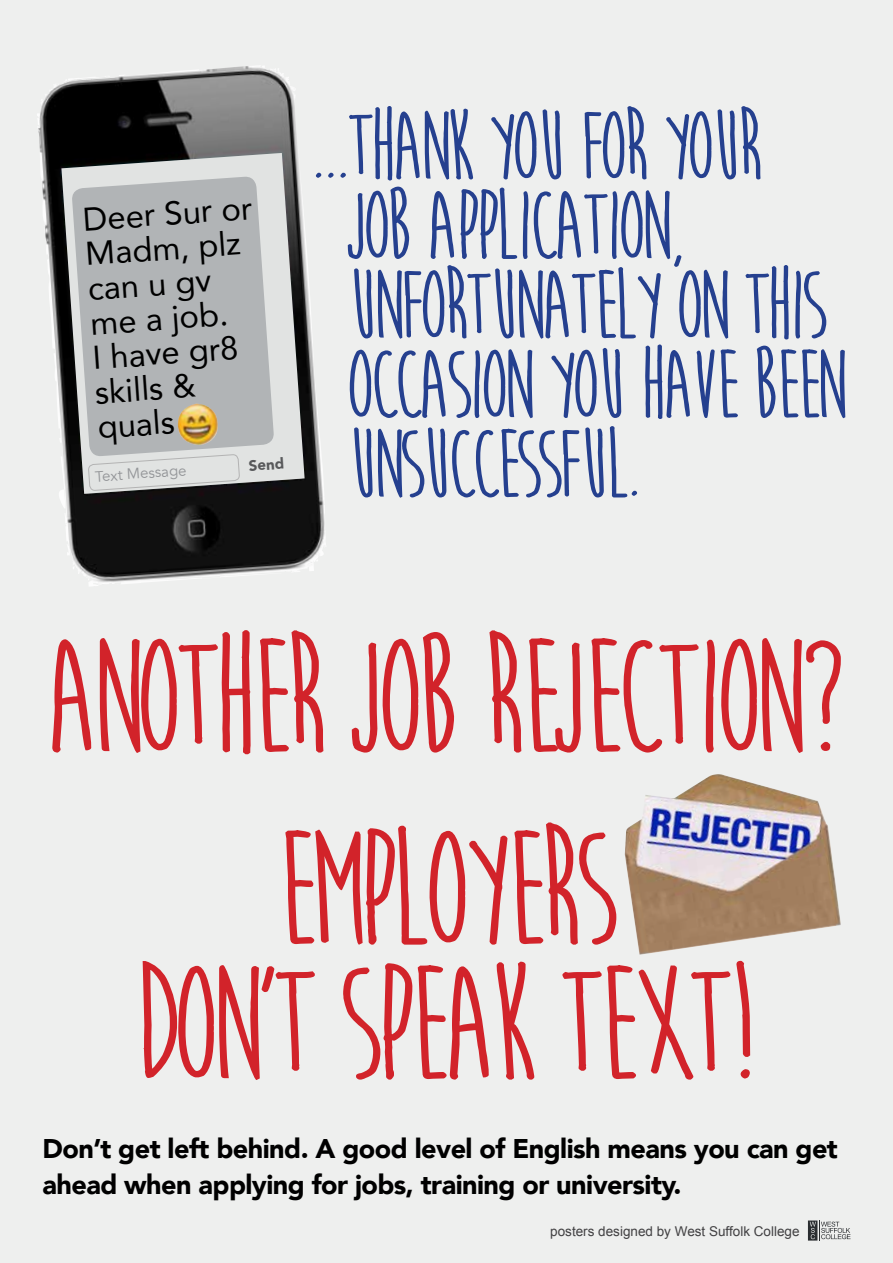
<style>
.page{position:relative;width:893px;height:1263px;background:#eeefee}
.page>*{position:absolute;margin:0;border:0;box-sizing:border-box;transform-origin:0 0}
.t1{font:700 165px/192px "Moon Flower";letter-spacing:-.07em;color:#d2232a;text-align:center}
.t2{font:700 99px/79.5px "Moon Flower";letter-spacing:-.07em;color:#25408f}
.t3{font:32.85px/34.7px "Avenir";color:#000}
.t4{font:900 27px/36px "Avenir";letter-spacing:-.02em;color:#000}
.t5{font:15px "Avenir";color:#939598}
.t6{font:900 15px "Avenir";color:#58595b}
.t7{font:13.5px "Arial";color:#414042}
</style>
<div class="page">
<img style="left:625px;top:774px;width:216px;height:181px">
<img style="left:37px;top:66px;width:224px;height:508px">
<svg style="left:61px;top:153px;width:244px;height:341px;fill:#e1e3e2"></svg>
<svg style="left:71px;top:176px;width:203px;height:281px;background:#b4b6b8"></svg>
<svg style="left:88px;top:454px;width:152px;height:58px"></svg>
<img style="left:176px;top:404px;width:43px;height:42px">
<svg style="left:808px;top:1220px;width:42px;height:20px"></svg>
<p class="t3" style="left:82px;top:201px;width:171px;rotate:-4deg">Deer Sur or<br>Madm, plz can u gv me a job.<br>I have gr8 skills &amp; quals</p>
<p class="t5" style="left:95px;top:467px;width:93px;rotate:-4deg">Text Message</p>
<p class="t6" style="left:248px;top:453px;width:37px;rotate:-4deg">Send</p>
<h2 class="t2" style="left:345px;top:107px;width:504px;text-indent:-37px">...THANK YOU FOR YOUR<br>JOB APPLICATION,<br>UNFORTUNATELY ON THIS<br>OCCASION YOU HAVE BEEN<br>UNSUCCESSFUL.</h2>
<h1 class="t1" style="left:42px;top:603px;width:809px">ANOTHER JOB REJECTION?<br>EMPLOYERS</h1>
<h1 class="t1" style="left:133px;top:930px;width:627px">DON’T SPEAK TEXT!</h1>
<p class="t4" style="left:43px;top:1130px;width:797px">Don’t get left behind. A good level of English means you can get ahead when applying for jobs, training or university.</p>
<p class="t7" style="left:550px;top:1222px;width:251px">posters designed by West Suffolk College</p>
</div>
